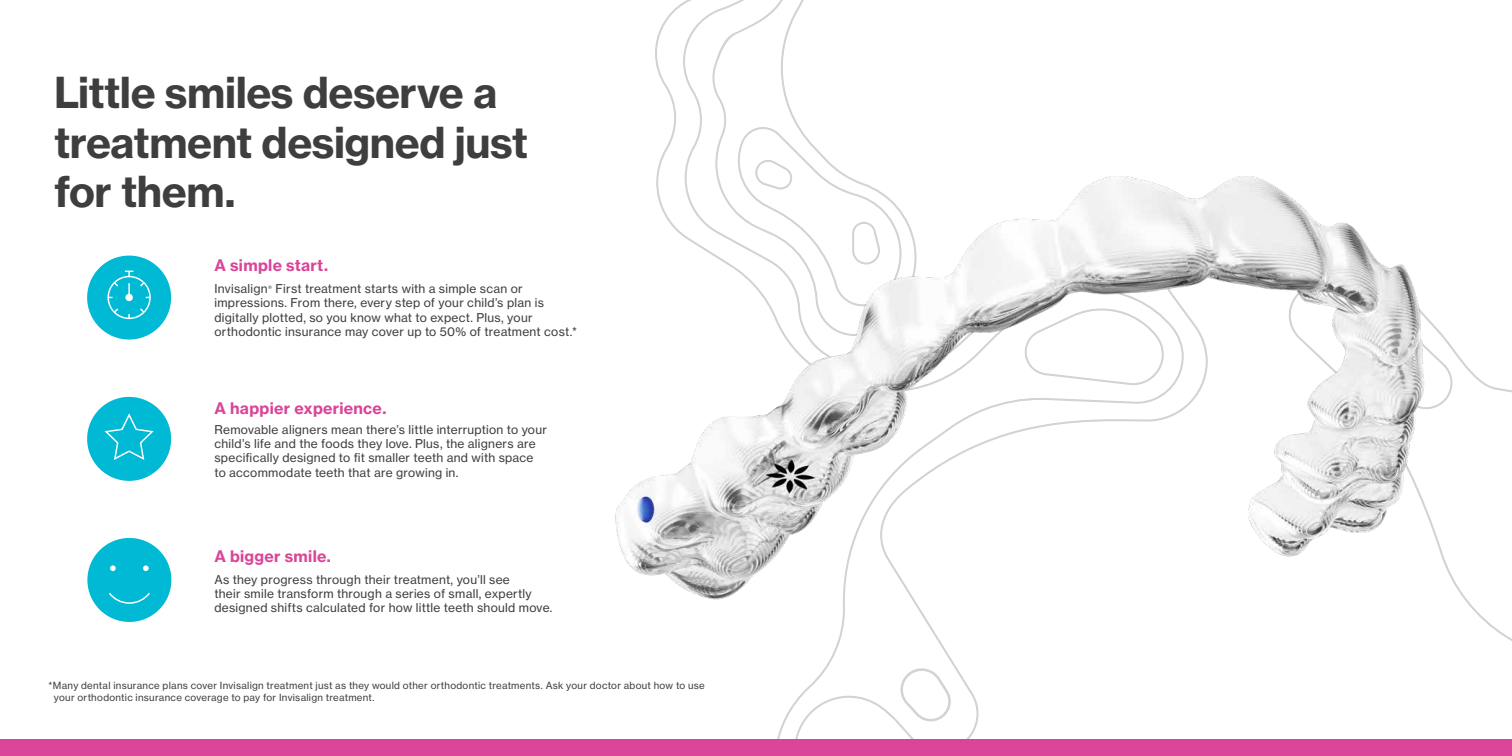
<style>
.page{position:relative;width:1512px;height:756px;background:#fff}
.page>*{position:absolute;margin:0;border:0;box-sizing:border-box;transform-origin:0 0}
.t1{font:700 42px/49.5px "Neue Haas Grotesk Text";letter-spacing:-.01em;color:#3e3e3f}
.t2{font:700 15.75px "Neue Haas Grotesk Text";letter-spacing:.02em;color:#da4599}
.t3{font:12px/14.2px "Neue Haas Grotesk Text";letter-spacing:.025em;color:#3e3e3f}
.t4{font:9.75px/12px "Neue Haas Grotesk Text";letter-spacing:.03em;color:#3e3e3f}
</style>
<div class="page">
<div style="left:87px;top:256px;width:84px;height:84px;background:#00b9d4;border-radius:50%"></div>
<svg style="left:107px;top:270px;width:44px;height:50px"></svg>
<div style="left:125px;top:294px;width:8px;height:7px;background:#fff;border-radius:50%"></div>
<div style="left:87px;top:397px;width:84px;height:84px;background:#00b9d4;border-radius:50%"></div>
<div style="left:87px;top:538px;width:84px;height:84px;background:#00b9d4;border-radius:50%"></div>
<svg style="left:110px;top:565px;width:6px;height:6px"></svg>
<svg style="left:143px;top:565px;width:6px;height:6px"></svg>
<svg style="left:109px;top:592px;width:41px;height:12px"></svg>
<svg style="left:104px;top:413px;width:50px;height:47px"></svg>
<svg style="left:644px;top:0;width:564px;height:740px"></svg>
<svg style="left:900px;top:667px;width:52px;height:55px"></svg>
<svg style="left:712px;top:0;width:205px;height:155px"></svg>
<img style="left:615px;top:155px;width:876px;height:474px">
<div style="left:0;top:740px;width:1512px;height:16px;background:#da4599"></div>
<h1 class="t1" style="left:54px;top:68px;width:476px">Little smiles deserve a treatment designed just for them.</h1>
<h2 class="t2" style="left:214px;top:256px;width:115px">A simple start.</h2>
<p class="t3" style="left:214px;top:282px;width:364px">Invisalign<sup>®</sup> First treatment starts with a simple scan or impressions. From there, every step of your child’s plan is digitally plotted, so you know what to expect. Plus, your orthodontic insurance may cover up to 50% of treatment cost.*</p>
<h2 class="t2" style="left:214px;top:398px;width:173px">A happier experience.</h2>
<p class="t3" style="left:214px;top:422px;width:334px">Removable aligners mean there’s little interruption to your child’s life and the foods they love. Plus, the aligners are specifically designed to fit smaller teeth and with space to accommodate teeth that are growing in.</p>
<h2 class="t2" style="left:214px;top:546px;width:118px">A bigger smile.</h2>
<p class="t3" style="left:214px;top:572px;width:340px">As they progress through their treatment, you’ll see<br>their smile transform through a series of small, expertly designed shifts calculated for how little teeth should move.</p>
<p class="t4" style="left:54px;top:680px;width:652px;text-indent:-5px">*Many dental insurance plans cover Invisalign treatment just as they would other orthodontic treatments. Ask your doctor about how to use your orthodontic insurance coverage to pay for Invisalign treatment.</p>
</div>
